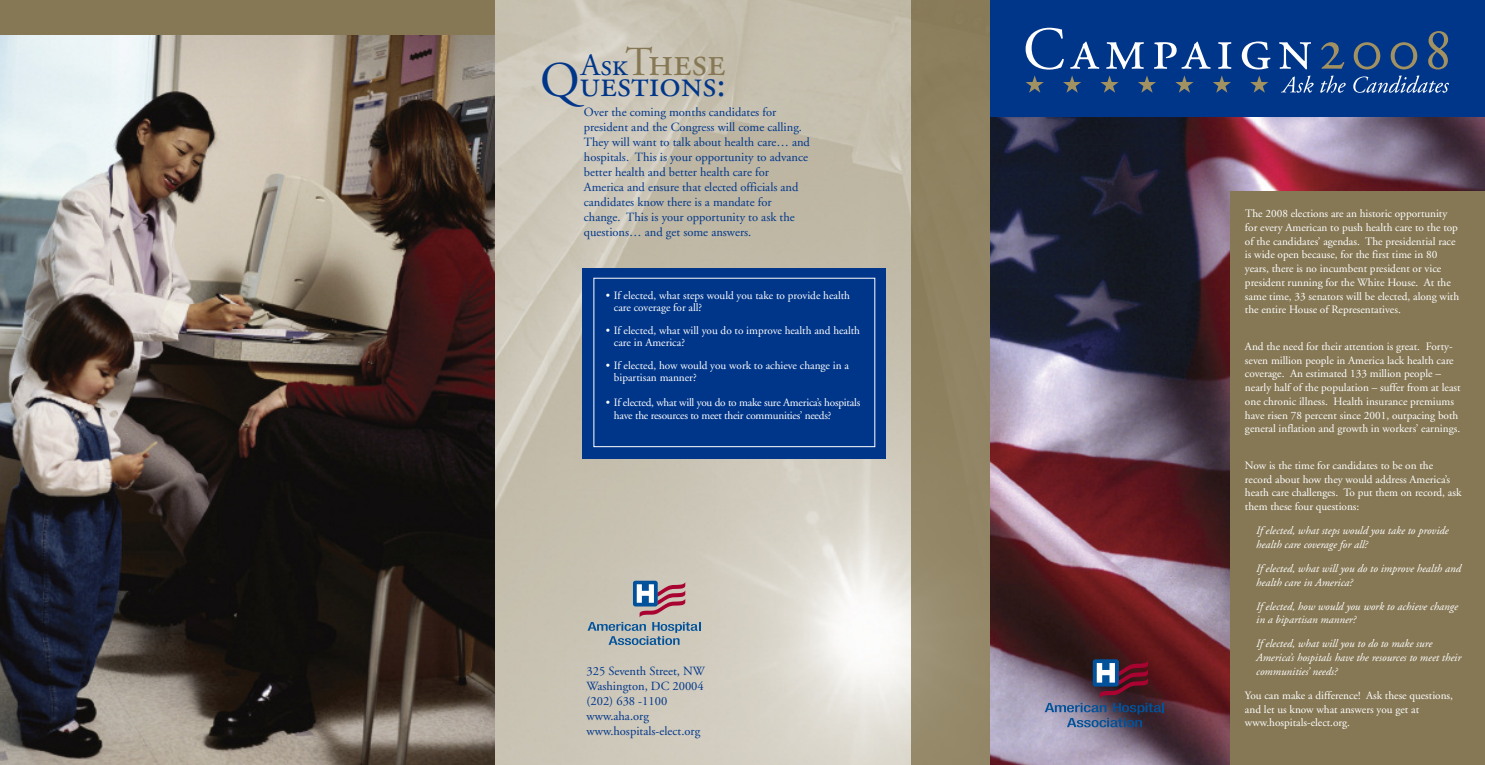
<style>
.page{position:relative;width:1485px;height:765px;background:#fff}
.page>*{position:absolute;margin:0;border:0;box-sizing:border-box;transform-origin:0 0}
.t1{font:41.25px "Adobe Garamond Regular SC";color:#867855}
.t2{font:37.62px "Adobe Garamond Regular SC";color:#00368a}
.t3{font:12.5px/15px "Adobe Garamond";color:#00368a}
.t4{font:11.25px/13.8px "Adobe Garamond";color:#fff}
.t5{font:italic 11.25px/13.8px "Adobe Garamond";color:#fff}
.t6{font:11.25px/12.5px "Adobe Garamond";letter-spacing:-.02em;color:#fff}
.s1{font-size:31.25px;color:#00368a}
.s2{font-size:49.75px}
</style>
<div class="page">
<img style="left:0;top:35px;width:495px;height:730px">
<img style="left:990px;top:118px;width:495px;height:647px">
<div style="left:1230px;top:191px;width:255px;height:574px;background:#867855"></div>
<div style="left:990px;top:0;width:495px;height:118px;background:#00368a"></div>
<svg style="left:1281px;top:76px;width:33px;height:17px"></svg>
<svg style="left:1320px;top:76px;width:26px;height:17px"></svg>
<svg style="left:1353px;top:76px;width:96px;height:17px"></svg>
<svg style="left:1242px;top:42px;width:29px;height:27px"></svg>
<svg style="left:1279px;top:42px;width:32px;height:28px"></svg>
<svg style="left:1321px;top:42px;width:23px;height:27px"></svg>
<svg style="left:1354px;top:42px;width:26px;height:27px"></svg>
<svg style="left:1391px;top:42px;width:26px;height:27px"></svg>
<svg style="left:1428px;top:31px;width:20px;height:38px"></svg>
<svg style="left:1250px;top:75px;width:18px;height:18px"></svg>
<svg style="left:1026px;top:28px;width:205px;height:65px"></svg>
<div style="left:1093px;top:659px;width:26px;height:28px;background:#01529b;border-radius:3px"></div>
<svg style="left:1045px;top:661px;width:119px;height:66px"></svg>
<img style="left:495px;top:0;width:416px;height:765px">
<img style="left:911px;top:0;width:79px;height:765px">
<div style="left:633px;top:581px;width:25px;height:26px;background:#01529b;border-radius:3px"></div>
<svg style="left:588px;top:582px;width:112px;height:63px"></svg>
<div style="left:582px;top:268px;width:304px;height:190px;background:#00368a"></div>
<div style="left:594px;top:278px;width:281px;height:169px;border:1px solid #fff"></div>
<div style="left:0;top:0;width:495px;height:35px;background:#867855"></div>
<h1 class="t1" style="left:581px;top:46px;width:146px"><span class="s1">Ask</span>These</h1>
<h2 class="t2" style="left:540px;top:69px;width:188px"><span class="s2">Q</span>uestions:</h2>
<p class="t3" style="left:584px;top:106px;width:228px">Over the coming months candidates for president and the Congress will come calling.<br>They will want to talk about health care… and hospitals. This is your opportunity to advance better health and better health care for America and ensure that elected officials and candidates know there is a mandate for change. This is your opportunity to ask the questions… and get some answers.</p>
<p class="t4" style="left:614px;top:290px;width:238px;line-height:12.5px;text-indent:-8px">• If elected, what steps would you take to provide health care coverage for all?</p>
<p class="t4" style="left:614px;top:325px;width:248px;line-height:12.5px;text-indent:-8px">• If elected, what will you do to improve health and health care in America?</p>
<p class="t4" style="left:614px;top:360px;width:237px;line-height:12.5px;text-indent:-8px">• If elected, how would you work to achieve change in a bipartisan manner?</p>
<p class="t6" style="left:614px;top:398px;width:248px;text-indent:-8px">• If elected, what will you do to make sure America’s hospitals have the resources to meet their communities’ needs?</p>
<p class="t3" style="left:587px;top:664px;width:120px">325 Seventh Street, NW<br>Washington, DC 20004 (202) 638 -1100 www.aha.org www.hospitals-elect.org</p>
<p class="t4" style="left:1245px;top:208px;width:216px">The 2008 elections are an historic opportunity for every American to push health care to the top of the candidates’ agendas. The presidential race is wide open because, for the first time in 80 years, there is no incumbent president or vice president running for the White House. At the same time, 33 senators will be elected, along with the entire House of Representatives.</p>
<p class="t4" style="left:1245px;top:340px;width:217px">And the need for their attention is great. Forty&shy;seven million people in America lack health care coverage. An estimated 133 million people – nearly half of the population – suffer from at least one chronic illness. Health insurance premiums have risen 78 percent since 2001, outpacing both general inflation and growth in workers’ earnings.</p>
<p class="t4" style="left:1245px;top:459px;width:218px">Now is the time for candidates to be on the record about how they would address America’s heath care challenges. To put them on record, ask them these four questions:</p>
<p class="t5" style="left:1256px;top:525px;width:194px">Ifelected, what steps would you take to provide health care coverage for all?</p>
<p class="t5" style="left:1256px;top:562px;width:206px">Ifelected, what will you do to improve health and health care in America?</p>
<p class="t5" style="left:1256px;top:600px;width:203px">Ifelected, how wouldyou work to achieve change in a bipartisan manner?</p>
<p class="t5" style="left:1256px;top:638px;width:207px">Ifelected, what will you to do to make sure<br>America’s hospitals have the resources to meet their communities’ needs?</p>
<p class="t4" style="left:1245px;top:689px;width:210px">You can make a difference! Ask these questions, and let us know what answers you get at www.hospitals-elect.org.</p>
</div>
